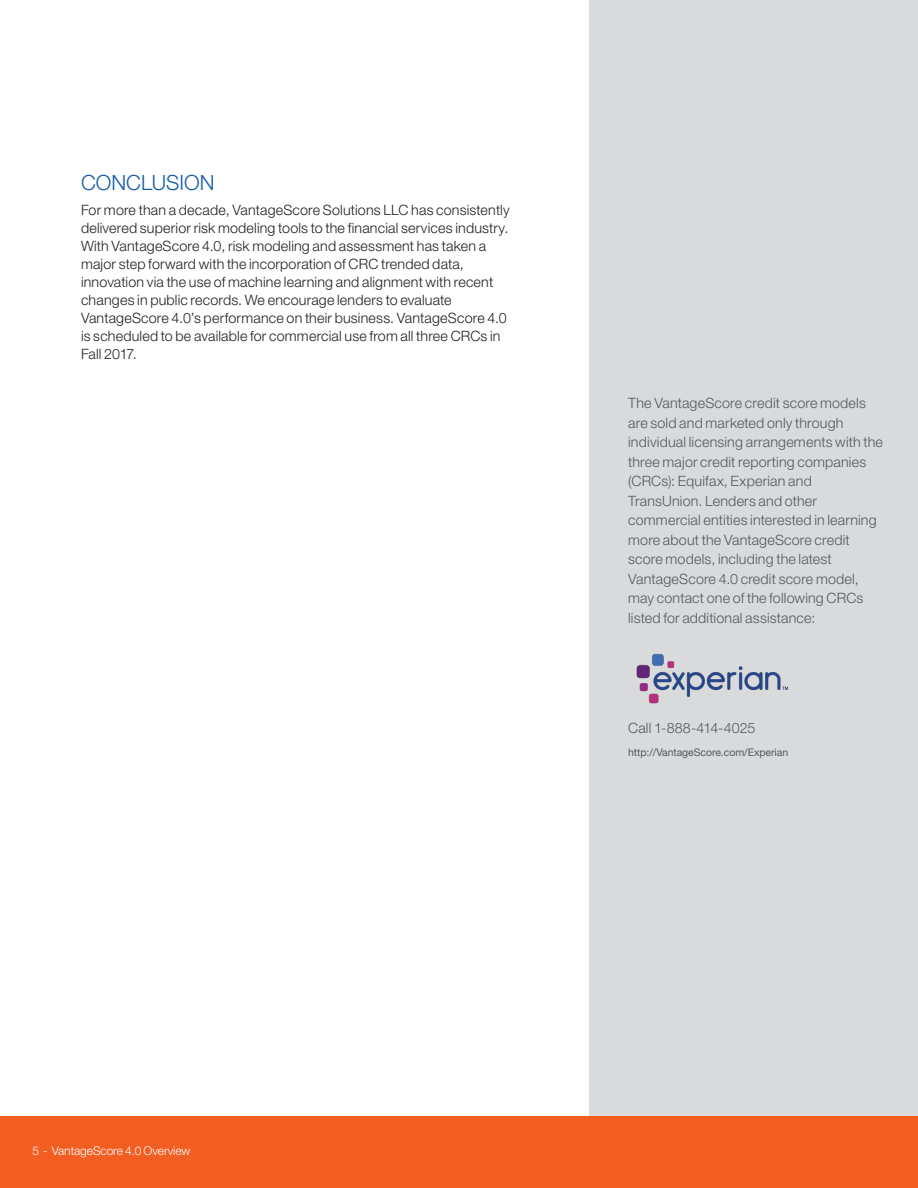
<style>
.page{position:relative;width:918px;height:1188px;background:#fff}
.page>*{position:absolute;margin:0;border:0;box-sizing:border-box;transform-origin:0 0}
.Level_1_heading{font:300 21px "Helvetica Neue LT Std";color:#135dab}
.Body{font:300 14.25px/18px "Helvetica Neue LT Std";letter-spacing:.015em;color:#231f20}
.Body-2{font:300 14.25px/19.5px "Helvetica Neue LT Std";letter-spacing:.015em;color:#57585a}
.t1{font:300 12px "Helvetica Neue LT Std";letter-spacing:-.005em;color:#fff}
.Body-3{font:10.5px "Helvetica Neue LT Std";letter-spacing:-.005em;color:#57585a}
</style>
<div class="page">
<div style="left:0;top:1116px;width:918px;height:72px;background:#f25d21"></div>
<div style="left:589px;top:0;width:329px;height:1116px;background:#d9dadc"></div>
<img style="left:636px;top:653px;width:152px;height:51px">
<p class="Level_1_heading" style="left:81px;top:170px;width:135px">CONCLUSION</p>
<p class="Body" style="left:81px;top:201px;width:430px">For more than a decade, VantageScore Solutions LLC has consistently delivered superior risk modeling tools to the financial services industry.<br>With VantageScore 4.0, risk modeling and assessment has taken a major step forward with the incorporation of CRC trended data, innovation via the use of machine learning and alignment with recent changes in public records. We encourage lenders to evaluate VantageScore 4.0’s performance on their business. VantageScore 4.0 is scheduled to be available for commercial use from all three CRCs in Fall 2017.</p>
<p class="Body-2" style="left:628px;top:393px;width:256px">The VantageScore credit score models are sold and marketed only through individual licensing arrangements with the three major credit reporting companies (CRCs): Equifax, Experian and TransUnion. Lenders and other commercial entities interested in learning more about the VantageScore credit score models, including the latest VantageScore 4.0 credit score model, may contact one of the following CRCs listed for additional assistance:</p>
<p class="Body-2" style="left:628px;top:717px;width:129px">Call 1-888-414-4025</p>
<p class="Body-3" style="left:628px;top:746px;width:162px">http://VantageScore.com/Experian</p>
<p class="t1" style="left:32px;top:1143px;width:160px">5 - VantageScore 4.0 Overview</p>
</div>
